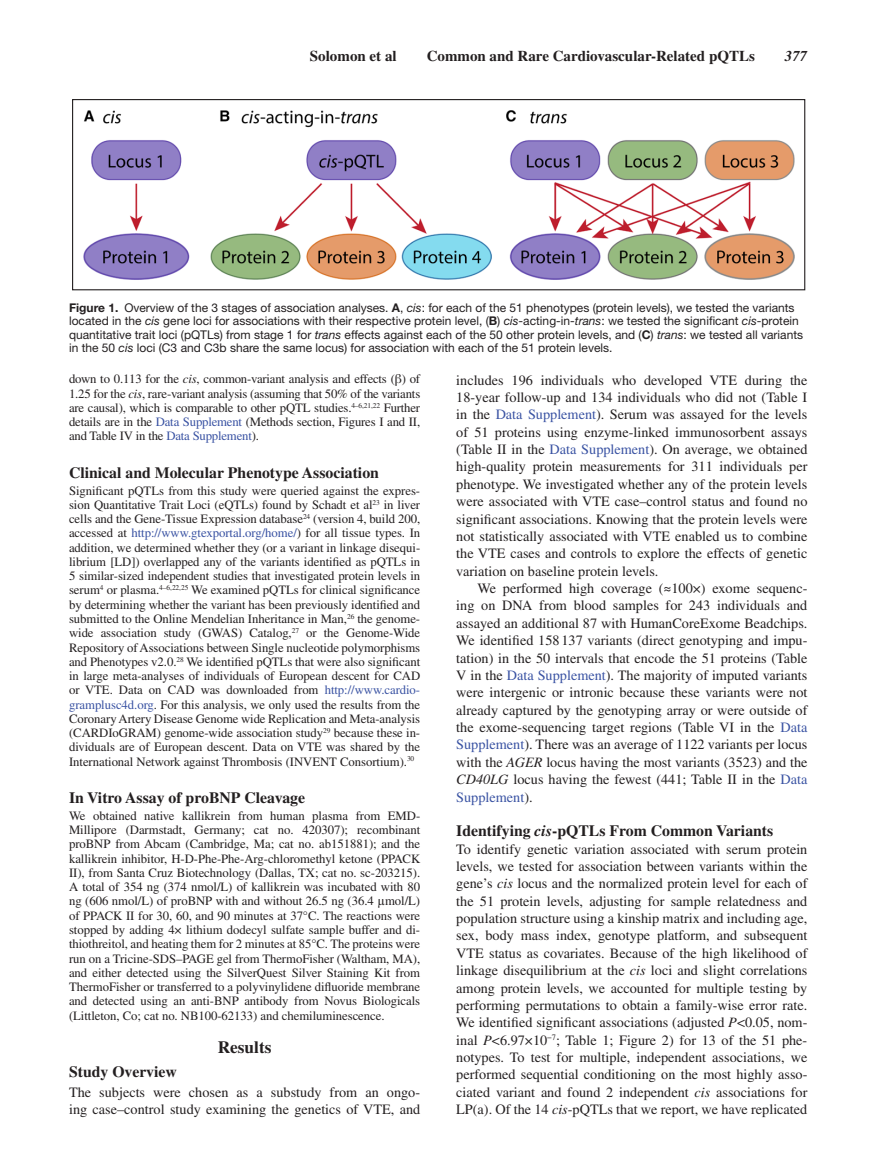
<style>
.page{position:relative;width:878px;height:1175px;background:#fff}
.page>*{position:absolute;margin:0;border:0;box-sizing:border-box;transform-origin:0 0}
.t1{font:700 17.25px "Times";color:#231f20}
.t2{font:700 15.75px "Times";color:#231f20}
.t3{font:700 15px "Times";color:#231f20}
.t4{font:italic 700 15px "Times";color:#231f20}
.t5{font:14.25px/17.4px "Times";color:#231f20;text-align:justify}
.t6{font:12.75px/14.2px "Times";letter-spacing:-.005em;color:#231f20;text-align:justify}
.t7{font:12px/13.5px "Helvetica Neue";color:#231f20}
.s1{font-weight:700}
.s2{font-style:italic}
.s3{font-family:"Gandhari Unicode"}
.s4{color:#3a53a3}
</style>
<div class="page">
<img style="left:83px;top:110px;width:712px;height:170px">
<div style="left:72px;top:99px;width:733px;height:191px;border:1px solid #231f20"></div>
<p class="t3" style="left:310px;top:47px;width:88px">Solomon et al</p>
<p class="t3" style="left:426px;top:47px;width:330px">Common and Rare Cardiovascular-Related pQTLs</p>
<p class="t4" style="left:785px;top:47px;width:24px">377</p>
<p class="t7" style="left:69px;top:301px;width:735px"><span class="s1">Figure 1.</span> Overview of the 3 stages of association analyses. <span class="s1">A</span>, <span class="s2">cis</span>: for each of the 51 phenotypes (protein levels), we tested the variants located in the <span class="s2">cis</span> gene loci for associations with their respective protein level, (<span class="s1">B</span>) <span class="s2">cis</span>-acting-in-<span class="s2">trans</span>: we tested the significant <span class="s2">cis</span>-protein quantitative trait loci (pQTLs) from stage 1 for <span class="s2">trans</span> effects against each of the 50 other protein levels, and (<span class="s1">C</span>) <span class="s2">trans</span>: we tested all variants in the 50 <span class="s2">cis</span> loci (C3 and C3b share the same locus) for association with each of the 51 protein levels.</p>
<p class="t6" style="left:69px;top:372px;width:353px">down to 0.113 for the <span class="s2">cis</span>, common-variant analysis and effects (<span class="s3">β</span>) of 1.25 for the <span class="s2">cis</span>, rare-variant analysis (assuming that 50% of the variants are causal), which is comparable to other pQTL studies.<sup>4–6,21,22</sup> Further details are in the <span class="s4">Data Supplement</span> (Methods section, Figures I and II, and Table IV in the <span class="s4">Data Supplement</span>).</p>
<p class="t2" style="left:69px;top:463px;width:311px">Clinical and Molecular Phenotype Association</p>
<p class="t6" style="left:69px;top:483px;width:353px">Significant pQTLs from this study were queried against the expres&shy;sion Quantitative Trait Loci (eQTLs) found by Schadt et al<sup>23</sup> in liver cells and the Gene-Tissue Expression database<sup>24</sup> (version 4, build 200, accessed at <span class="s4">http://www.gtexportal.org/home/</span>) for all tissue types. In addition, we determined whether they (or a variant in linkage disequi&shy;librium [LD]) overlapped any of the variants identified as pQTLs in 5 similar-sized independent studies that investigated protein levels in serum<sup>4</sup> or plasma.<sup>4–6,22,25</sup> We examined pQTLs for clinical significance by determining whether the variant has been previously identified and submitted to the Online Mendelian Inheritance in Man,<sup>26</sup> the genome&shy;wide association study (GWAS) Catalog,<sup>27</sup> or the Genome-Wide Repository of Associations between Single nucleotide polymorphisms and Phenotypes v2.0.<sup>28</sup> We identified pQTLs that were also significant in large meta-analyses of individuals of European descent for CAD or VTE. Data on CAD was downloaded from <span class="s4">http://www.cardio&shy;gramplusc4d.org</span>. For this analysis, we only used the results from the Coronary Artery Disease Genome wide Replication and Meta-analysis (CARDIoGRAM) genome-wide association study<sup>29</sup> because these in&shy;dividuals are of European descent. Data on VTE was shared by the International Network against Thrombosis (INVENT Consortium).<sup>30</sup></p>
<p class="t2" style="left:69px;top:788px;width:238px">In Vitro Assay of proBNP Cleavage</p>
<p class="t6" style="left:69px;top:808px;width:353px">We obtained native kallikrein from human plasma from EMD-Millipore (Darmstadt, Germany; cat no. 420307); recombinant proBNP from Abcam (Cambridge, Ma; cat no. ab151881); and the kallikrein inhibitor, H-D-Phe-Phe-Arg-chloromethyl ketone (PPACK II), from Santa Cruz Biotechnology (Dallas, TX; cat no. sc-203215).<br>A total of 354 ng (374 nmol/L) of kallikrein was incubated with 80 ng (606 nmol/L) of proBNP with and without 26.5 ng (36.4 <span class="s3">μ</span>mol/L) of PPACK II for 30, 60, and 90 minutes at 37°C. The reactions were stopped by adding 4× lithium dodecyl sulfate sample buffer and di&shy;thiothreitol, and heating them for 2 minutes at 85°C. The proteins were run on a Tricine-SDS–PAGE gel from ThermoFisher (Waltham, MA), and either detected using the SilverQuest Silver Staining Kit from ThermoFisher or transferred to a polyvinylidene difluoride membrane and detected using an anti-BNP antibody from Novus Biologicals (Littleton, Co; cat no. NB100-62133) and chemiluminescence.</p>
<h1 class="t1" style="left:218px;top:1037px;width:55px">Results</h1>
<p class="t2" style="left:69px;top:1062px;width:109px">Study Overview</p>
<p class="t5" style="left:69px;top:1083px;width:353px">The subjects were chosen as a substudy from an ongo&shy;ing case–control study examining the genetics of VTE, and</p>
<p class="t5" style="left:456px;top:371px;width:353px">includes 196 individuals who developed VTE during the 18-year follow-up and 134 individuals who did not (Table I in the <span class="s4">Data Supplement</span>). Serum was assayed for the levels of 51 proteins using enzyme-linked immunosorbent assays (Table II in the <span class="s4">Data Supplement</span>). On average, we obtained high-quality protein measurements for 311 individuals per phenotype. We investigated whether any of the protein levels were associated with VTE case–control status and found no significant associations. Knowing that the protein levels were not statistically associated with VTE enabled us to combine the VTE cases and controls to explore the effects of genetic variation on baseline protein levels.</p>
<p class="t5" style="left:456px;top:579px;width:353px;text-indent:21px">We performed high coverage (<span class="s3">≈</span>100×) exome sequenc&shy;ing on DNA from blood samples for 243 individuals and assayed an additional 87 with HumanCoreExome Beadchips.<br>We identified 158 137 variants (direct genotyping and impu&shy;tation) in the 50 intervals that encode the 51 proteins (Table V in the <span class="s4">Data Supplement</span>). The majority of imputed variants were intergenic or intronic because these variants were not already captured by the genotyping array or were outside of the exome-sequencing target regions (Table VI in the <span class="s4">Data Supplement</span>). There was an average of 1122 variants per locus with the <span class="s2">AGER</span> locus having the most variants (3523) and the <span class="s2">CD40LG</span> locus having the fewest (441; Table II in the <span class="s4">Data Supplement</span>).</p>
<p class="t2" style="left:456px;top:821px;width:318px">Identifying <span class="s2">cis</span>-pQTLs From Common Variants</p>
<p class="t5" style="left:456px;top:840px;width:353px">To identify genetic variation associated with serum protein levels, we tested for association between variants within the gene’s <span class="s2">cis</span> locus and the normalized protein level for each of the 51 protein levels, adjusting for sample relatedness and population structure using a kinship matrix and including age, sex, body mass index, genotype platform, and subsequent VTE status as covariates. Because of the high likelihood of linkage disequilibrium at the <span class="s2">cis</span> loci and slight correlations among protein levels, we accounted for multiple testing by performing permutations to obtain a family-wise error rate.<br>We identified significant associations (adjusted <span class="s2">P</span>&lt;0.05, nom&shy;inal <span class="s2">P</span>&lt;6.97×10<sup>−7</sup>; Table 1; Figure 2) for 13 of the 51 phe&shy;notypes. To test for multiple, independent associations, we performed sequential conditioning on the most highly asso&shy;ciated variant and found 2 independent <span class="s2">cis</span> associations for LP(a). Of the 14 <span class="s2">cis</span>-pQTLs that we report, we have replicated</p>
</div>
